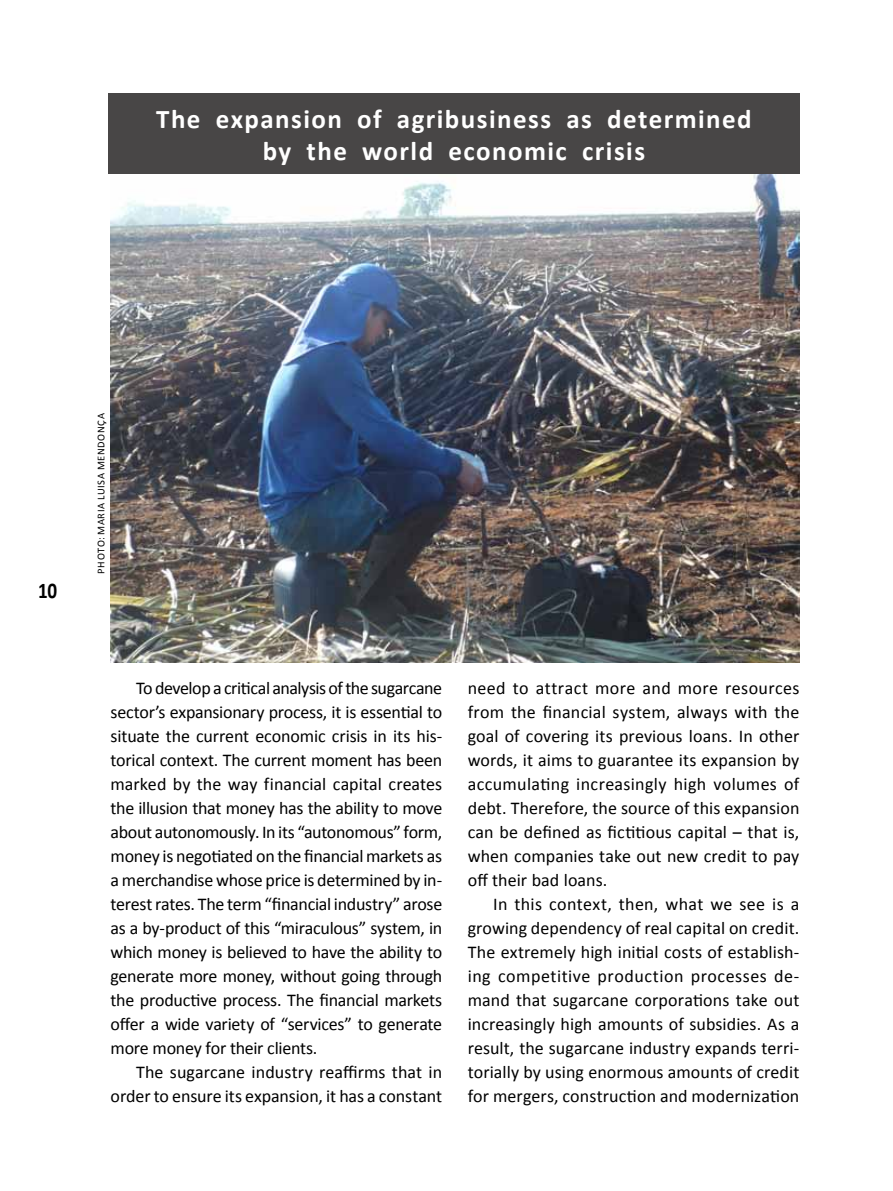
<style>
.page{position:relative;width:893px;height:1191px;background:#fff}
.page>*{position:absolute;margin:0;border:0;box-sizing:border-box;transform-origin:0 0}
.t1{font:700 27px/32.4px "Calibri";letter-spacing:.055em;color:#fff;text-align:center}
.t2{font:700 22.5px "Calibri";color:#000;scale:.85 1}
.t3{font:18px/24px "Calibri";color:#000;text-align:justify}
.t4{font:10.5px "Calibri";letter-spacing:.055em;color:#000}
</style>
<div class="page">
<div style="left:108px;top:94px;width:691px;height:80px;background:#484646"></div>
<img style="left:111px;top:174px;width:688px;height:488px">
<h1 class="t1" style="left:156px;top:102px;width:597px">The expansion of agribusiness as determined by the world economic crisis</h1>
<p class="t2" style="left:38px;top:576px;width:24px">10</p>
<p class="t4" style="left:94px;top:573px;width:162px;rotate:-90deg">PHOTO: Maria Lu isa M endonça</p>
<p class="t3" style="left:111px;top:676px;width:333px;text-indent:26px">To develop a critical analysis of the sugarcane sector’s expansionary process, it is essential to situate the current economic crisis in its his&shy;torical context. The current moment has been marked by the way financial capital creates the illusion that money has the ability to move about autonomously. In its “autonomous” form, money is negotiated on the financial markets as a merchandise whose price is determined by in&shy;terest rates. The term “financial industry” arose as a by-product of this “miraculous” system, in which money is believed to have the ability to generate more money, without going through the productive process. The financial markets offer a wide variety of “services” to generate more money for their clients.</p>
<p class="t3" style="left:111px;top:1060px;width:333px;text-align:right">The sugarcane industry reaffirms that in order to ensure its expansion, it has a constant</p>
<p class="t3" style="left:468px;top:676px;width:333px">need to attract more and more resources from the financial system, always with the goal of covering its previous loans. I n other words, it aims to guarantee its expansion by accumulating increasingly high volumes of debt. Therefore, the source of this expansion can be defined as fictitious capital – that is, when companies take out new credit to pay off their bad loans.</p>
<p class="t3" style="left:468px;top:891px;width:333px;text-indent:26px">I n this context, then, what we see is a growing dependency of real capital on credit.<br>The extremely high initial costs of establish&shy;ing competitive production processes de&shy;mand that sugarcane corporations take out increasingly high amounts of subsidies. As a result, the sugarcane industry expands terri&shy;torially by using enormous amounts of credit for mergers, construction and modernization</p>
</div>
